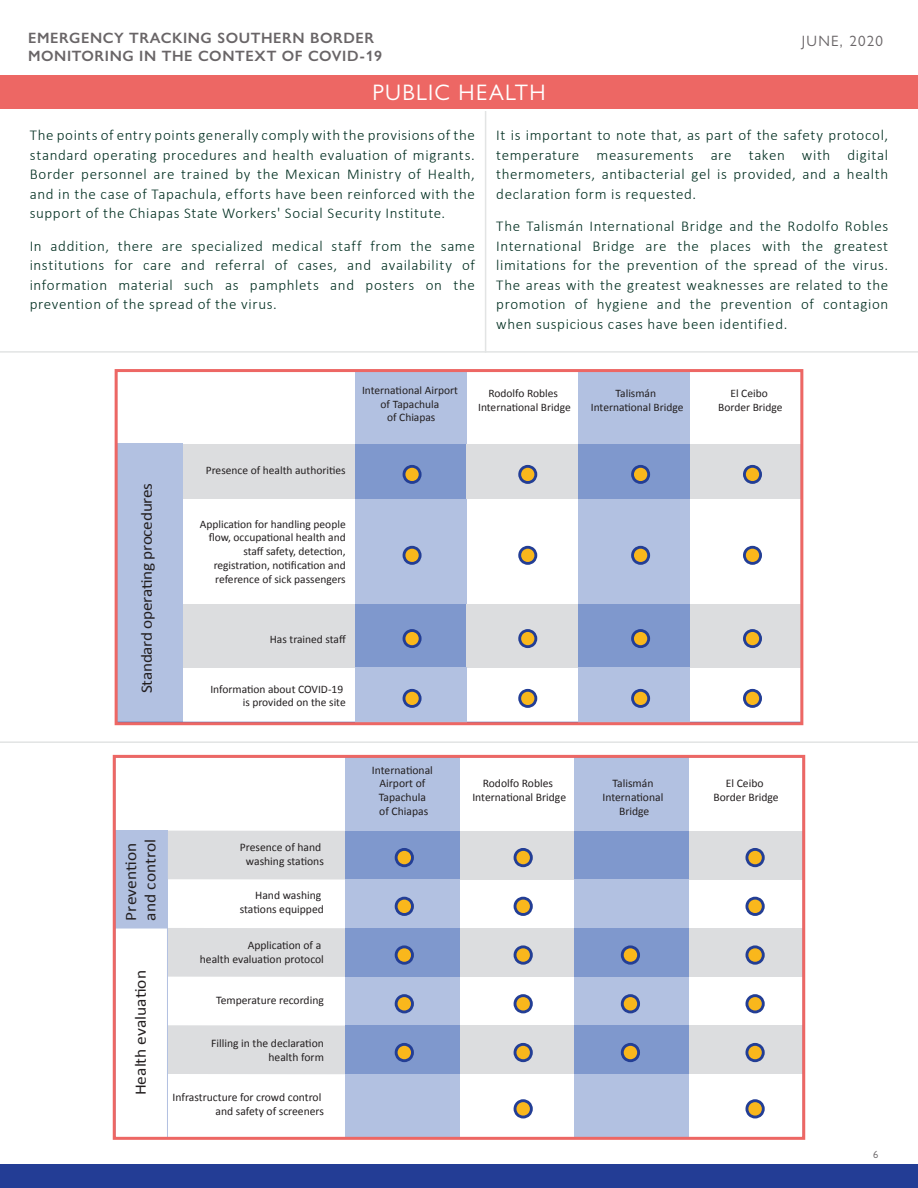
<style>
.page{position:relative;width:918px;height:1188px;background:#fff}
.page>*{position:absolute;margin:0;border:0;box-sizing:border-box;transform-origin:0 0}
.t1{font:22.5px "Gill Sans Nova";letter-spacing:.055em;color:#fff}
.t2{font:16.05px/19.2px "Calibri";color:#231f20;scale:1.09 1}
.t3{font:15.9px "Calibri";letter-spacing:-.015em;color:#231f20;scale:1.09 1}
.t4{font:300 15px/19.5px "Calibri";letter-spacing:.04em;color:#002e20;text-align:justify}
.t5{font:600 15px/18px "Gill Sans Nova";letter-spacing:.04em;color:#696567}
.t6{font:15px "Gill Sans Nova";letter-spacing:.08em;color:#696567}
.t7{font:11.55px/14px "Calibri";color:#231f20;text-align:center}
.t8{font:11.4px/13.8px "Calibri";color:#231f20;text-align:center}
.t9{font:10.5px "Gill Sans Nova";color:#696567}
</style>
<div class="page">
<div style="left:0;top:1164px;width:918px;height:24px;background:#233d95"></div>
<hr style="left:485px;top:111px;width:1px;height:242px;background:#e2e4e4">
<div style="left:0;top:75px;width:918px;height:34px;background:#ed6764"></div>
<hr style="left:0;top:351px;width:918px;height:2px;background:#e2e4e4">
<hr style="left:0;top:741px;width:918px;height:2px;background:#e2e4e4">
<div style="left:355px;top:371px;width:112px;height:74px;background:#b2c1e1"></div>
<div style="left:578px;top:371px;width:112px;height:74px;background:#b2c1e1"></div>
<div style="left:183px;top:445px;width:172px;height:54px;background:#dcdddf"></div>
<div style="left:355px;top:445px;width:112px;height:54px;background:#7f98cd"></div>
<div style="left:467px;top:445px;width:111px;height:54px;background:#dcdddf"></div>
<div style="left:578px;top:445px;width:112px;height:54px;background:#7f98cd"></div>
<div style="left:690px;top:445px;width:111px;height:54px;background:#dcdddf"></div>
<div style="left:117px;top:443px;width:66px;height:279px;background:#b2c1e1"></div>
<div style="left:355px;top:499px;width:112px;height:105px;background:#b2c1e1"></div>
<div style="left:578px;top:499px;width:112px;height:105px;background:#b2c1e1"></div>
<div style="left:183px;top:604px;width:172px;height:63px;background:#dcdddf"></div>
<div style="left:355px;top:604px;width:112px;height:63px;background:#7f98cd"></div>
<div style="left:467px;top:604px;width:111px;height:63px;background:#dcdddf"></div>
<div style="left:578px;top:604px;width:112px;height:63px;background:#7f98cd"></div>
<div style="left:690px;top:604px;width:111px;height:63px;background:#dcdddf"></div>
<div style="left:355px;top:667px;width:112px;height:57px;background:#b2c1e1"></div>
<div style="left:578px;top:667px;width:112px;height:57px;background:#b2c1e1"></div>
<svg style="left:403px;top:465px;width:19px;height:19px"></svg>
<svg style="left:518px;top:465px;width:19px;height:19px"></svg>
<svg style="left:631px;top:465px;width:19px;height:19px"></svg>
<svg style="left:743px;top:465px;width:19px;height:19px"></svg>
<svg style="left:403px;top:546px;width:19px;height:19px"></svg>
<svg style="left:518px;top:546px;width:19px;height:19px"></svg>
<svg style="left:631px;top:546px;width:19px;height:19px"></svg>
<svg style="left:743px;top:546px;width:19px;height:19px"></svg>
<svg style="left:403px;top:629px;width:19px;height:19px"></svg>
<svg style="left:518px;top:629px;width:19px;height:19px"></svg>
<svg style="left:631px;top:629px;width:19px;height:19px"></svg>
<svg style="left:743px;top:629px;width:19px;height:19px"></svg>
<svg style="left:403px;top:689px;width:19px;height:19px"></svg>
<svg style="left:518px;top:689px;width:19px;height:19px"></svg>
<svg style="left:631px;top:689px;width:19px;height:19px"></svg>
<svg style="left:743px;top:689px;width:19px;height:19px"></svg>
<div style="left:115px;top:369px;width:688px;height:356px;border:3px solid #ed6764"></div>
<div style="left:346px;top:757px;width:114px;height:74px;background:#b2c1e1"></div>
<div style="left:574px;top:757px;width:115px;height:74px;background:#b2c1e1"></div>
<div style="left:115px;top:831px;width:52px;height:97px;background:#b2c1e1"></div>
<div style="left:168px;top:831px;width:178px;height:49px;background:#dcdddf"></div>
<div style="left:346px;top:831px;width:114px;height:48px;background:#7f98cd"></div>
<div style="left:460px;top:831px;width:114px;height:48px;background:#dcdddf"></div>
<div style="left:574px;top:831px;width:115px;height:48px;background:#7f98cd"></div>
<div style="left:689px;top:831px;width:114px;height:48px;background:#dcdddf"></div>
<div style="left:346px;top:879px;width:114px;height:49px;background:#b2c1e1"></div>
<div style="left:574px;top:879px;width:115px;height:49px;background:#b2c1e1"></div>
<div style="left:168px;top:928px;width:178px;height:49px;background:#dcdddf"></div>
<div style="left:346px;top:928px;width:114px;height:49px;background:#7f98cd"></div>
<div style="left:460px;top:928px;width:114px;height:49px;background:#dcdddf"></div>
<div style="left:574px;top:928px;width:115px;height:49px;background:#7f98cd"></div>
<div style="left:689px;top:928px;width:114px;height:49px;background:#dcdddf"></div>
<div style="left:346px;top:977px;width:114px;height:48px;background:#b2c1e1"></div>
<div style="left:574px;top:977px;width:115px;height:48px;background:#b2c1e1"></div>
<div style="left:168px;top:1025px;width:177px;height:49px;background:#dcdddf"></div>
<div style="left:346px;top:1025px;width:114px;height:49px;background:#7f98cd"></div>
<div style="left:460px;top:1025px;width:114px;height:49px;background:#dcdddf"></div>
<div style="left:574px;top:1025px;width:115px;height:49px;background:#7f98cd"></div>
<div style="left:689px;top:1025px;width:114px;height:49px;background:#dcdddf"></div>
<div style="left:346px;top:1074px;width:114px;height:64px;background:#b2c1e1"></div>
<div style="left:574px;top:1074px;width:115px;height:64px;background:#b2c1e1"></div>
<svg style="left:395px;top:848px;width:19px;height:19px"></svg>
<svg style="left:514px;top:848px;width:19px;height:19px"></svg>
<svg style="left:745px;top:848px;width:20px;height:19px"></svg>
<svg style="left:395px;top:897px;width:19px;height:19px"></svg>
<svg style="left:514px;top:897px;width:19px;height:19px"></svg>
<svg style="left:745px;top:897px;width:20px;height:19px"></svg>
<svg style="left:395px;top:945px;width:19px;height:20px"></svg>
<svg style="left:514px;top:945px;width:19px;height:20px"></svg>
<svg style="left:621px;top:945px;width:19px;height:20px"></svg>
<svg style="left:745px;top:945px;width:20px;height:20px"></svg>
<svg style="left:395px;top:994px;width:19px;height:19px"></svg>
<svg style="left:514px;top:994px;width:19px;height:19px"></svg>
<svg style="left:621px;top:994px;width:19px;height:19px"></svg>
<svg style="left:745px;top:994px;width:20px;height:19px"></svg>
<svg style="left:395px;top:1043px;width:19px;height:19px"></svg>
<svg style="left:514px;top:1043px;width:19px;height:19px"></svg>
<svg style="left:621px;top:1043px;width:19px;height:19px"></svg>
<svg style="left:745px;top:1043px;width:20px;height:19px"></svg>
<svg style="left:514px;top:1099px;width:19px;height:19px"></svg>
<svg style="left:745px;top:1099px;width:20px;height:19px"></svg>
<div style="left:114px;top:928px;width:54px;height:210px;border:1px solid #b2c1e1"></div>
<div style="left:113px;top:755px;width:692px;height:385px;border:3px solid #ed6764"></div>
<p class="t5" style="left:28px;top:28px;width:356px">EMERGENCY TRACKING SOUTHERN BORDER<br>MONITORING IN THE CONTEXT OF COVID-19</p>
<p class="t6" style="left:802px;top:32px;width:83px">JUNE, 2020</p>
<h1 class="t1" style="left:373px;top:79px;width:174px">PUBLIC HEALTH</h1>
<p class="t4" style="left:496px;top:125px;width:393px">It is important to note that, as part of the safety protocol, temperature measurements are taken with digital thermometers, antibacterial gel is provided, and a health declaration form is requested.</p>
<p class="t4" style="left:496px;top:216px;width:393px">The Talismán International Bridge and the Rodolfo Robles International Bridge are the places with the greatest limitations for the prevention of the spread of the virus.<br>The areas with the greatest weaknesses are related to the promotion of hygiene and the prevention of contagion when suspicious cases have been identified.</p>
<p class="t4" style="left:30px;top:125px;width:447px">The points of entry points generally comply with the provisions of the standard operating procedures and health evaluation of migrants.<br>Border personnel are trained by the Mexican Ministry of Health, and in the case of Tapachula, efforts have been reinforced with the support of the Chiapas State Workers' Social Security Institute.</p>
<p class="t4" style="left:30px;top:236px;width:447px">In addition, there are specialized medical staff from the same institutions for care and referral of cases, and availability of information material such as pamphlets and posters on the prevention of the spread of the virus.</p>
<p class="t3" style="left:136px;top:693px;width:194px;rotate:-90deg">Standard operating procedures</p>
<p class="t8" style="left:206px;top:463px;width:141px">Presence of health authorities</p>
<p class="t8" style="left:362px;top:383px;width:97px">International Airport of Tapachula<br>of Chiapas</p>
<p class="t8" style="left:478px;top:386px;width:94px">Rodolfo Robles<br>International Bridge</p>
<p class="t8" style="left:591px;top:386px;width:94px">Talismán<br>International Bridge</p>
<p class="t8" style="left:718px;top:386px;width:66px">El Ceibo<br>Border Bridge</p>
<p class="t8" style="left:200px;top:517px;width:147px;text-align:right">Application for handling people flow, occupational health and staff safety, detection, registration, notification and reference of sick passengers</p>
<p class="t8" style="left:270px;top:632px;width:78px">Has trained staff</p>
<p class="t8" style="left:210px;top:682px;width:137px;text-align:right">Information about COVID-19 is provided on the site</p>
<p class="t2" style="left:121px;top:921px;width:76px;rotate:-90deg">Prevention and control</p>
<p class="t2" style="left:131px;top:1095px;width:116px;rotate:-90deg">Health evaluation</p>
<p class="t7" style="left:240px;top:840px;width:86px">Presence of hand washing stations</p>
<p class="t7" style="left:240px;top:888px;width:86px;text-align:right">Hand washing stations equipped</p>
<p class="t7" style="left:200px;top:938px;width:126px;text-align:right">Application of a<br>health evaluation protocol</p>
<p class="t7" style="left:216px;top:993px;width:109px">Temperature recording</p>
<p class="t7" style="left:211px;top:1036px;width:114px;text-align:right">Filling in the declaration health form</p>
<p class="t7" style="left:173px;top:1090px;width:153px;text-align:right">Infrastructure for crowd control and safety of screeners</p>
<p class="t7" style="left:372px;top:762px;width:62px">International<br>Airport of<br>Tapachula<br>of Chiapas</p>
<p class="t7" style="left:472px;top:776px;width:95px">Rodolfo Robles<br>International Bridge</p>
<p class="t7" style="left:602px;top:776px;width:62px">Talismán<br>International<br>Bridge</p>
<p class="t7" style="left:714px;top:776px;width:67px">El Ceibo<br>Border Bridge</p>
<p class="t9" style="left:873px;top:1148px;width:7px">6</p>
</div>
